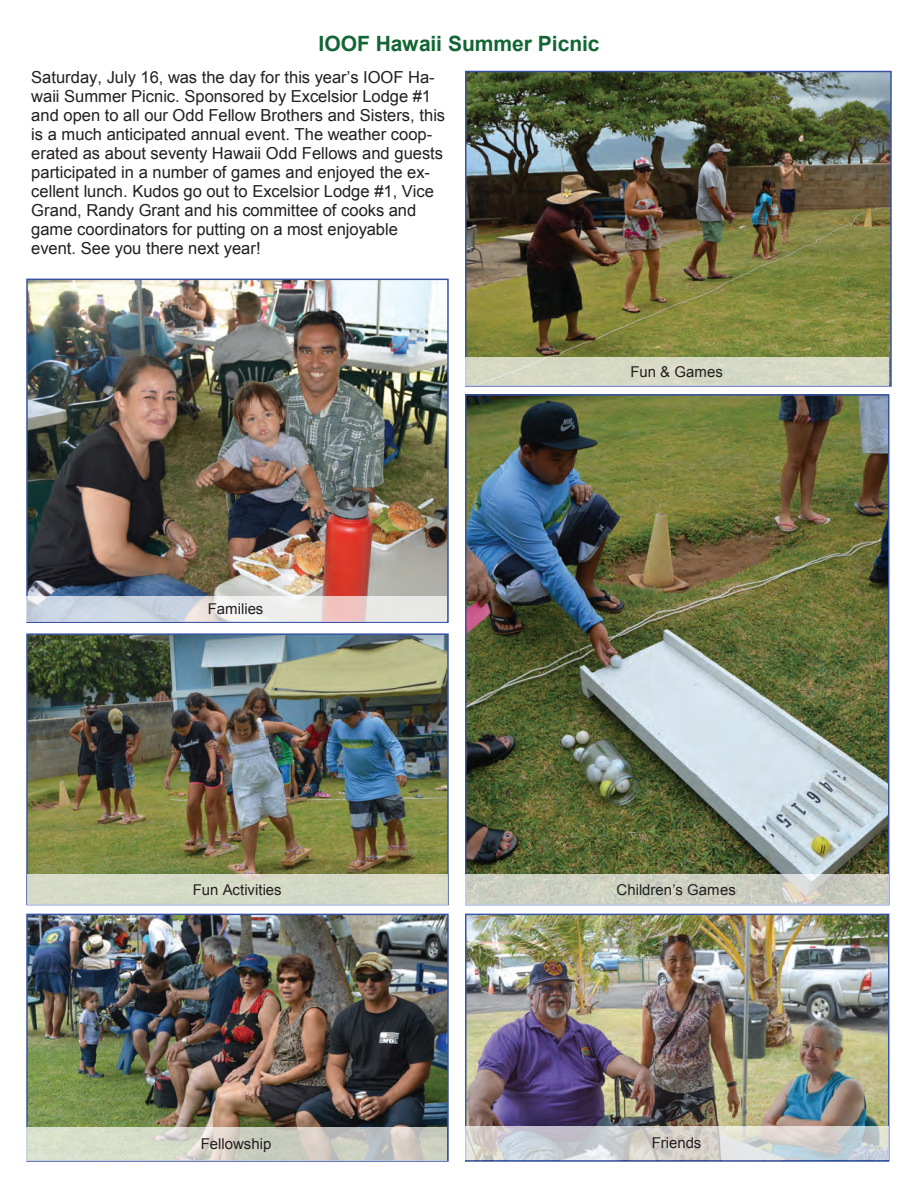
<style>
.page{position:relative;width:918px;height:1188px;background:#fff}
.page>*{position:absolute;margin:0;border:0;box-sizing:border-box;transform-origin:0 0}
.t1{font:700 21px "Arial";color:#126634}
.t2{font:16.5px/19px "Arial";color:#231f20}
.t3{font:15px "Arial";color:#231f20}
</style>
<div class="page">
<img style="left:29px;top:636px;width:417px;height:238px">
<div style="left:26px;top:633px;width:423px;height:272px;border:2px solid #3853a3"></div>
<img style="left:29px;top:282px;width:417px;height:314px">
<div style="left:26px;top:279px;width:423px;height:344px;border:2px solid #3853a3"></div>
<img style="left:468px;top:397px;width:418px;height:477px">
<img style="left:29px;top:917px;width:417px;height:210px">
<div style="left:26px;top:914px;width:423px;height:248px;border:2px solid #3853a3"></div>
<img style="left:468px;top:74px;width:421px;height:284px">
<div style="left:465px;top:71px;width:427px;height:316px;border:2px solid #3853a3"></div>
<img style="left:468px;top:917px;width:418px;height:209px">
<div style="left:465px;top:914px;width:424px;height:248px;border:2px solid #3853a3"></div>
<div style="left:25px;top:596px;width:422px;height:26px;background:#fff;opacity:.7"></div>
<div style="left:465px;top:358px;width:424px;height:28px;background:#d6dac4"></div>
<div style="left:464px;top:874px;width:425px;height:31px;background:#fff;opacity:.7"></div>
<div style="left:27px;top:874px;width:421px;height:31px;background:#d5dac5"></div>
<div style="left:26px;top:1127px;width:421px;height:34px;background:#fff;opacity:.7"></div>
<div style="left:465px;top:1126px;width:424px;height:34px;background:#fff;opacity:.7"></div>
<p class="t1" style="left:318px;top:30px;width:283px">IOOF Hawaii Summer Picnic</p>
<p class="t2" style="left:31px;top:68px;width:415px">Saturday, July 16, was the day for this year’s IOOF Ha&shy;waii Summer Picnic. Sponsored by Excelsior Lodge #1 and open to all our Odd Fellow Brothers and Sisters, this is a much anticipated annual event. The weather coop&shy;erated as about seventy Hawaii Odd Fellows and guests participated in a number of games and enjoyed the ex&shy;cellent lunch. Kudos go out to Excelsior Lodge #1, Vice Grand, Randy Grant and his committee of cooks and game coordinators for putting on a most enjoyable event. See you there next year!</p>
<p class="t3" style="left:630px;top:362px;width:94px">Fun &amp; Games</p>
<p class="t3" style="left:208px;top:599px;width:57px">Families</p>
<p class="t3" style="left:193px;top:880px;width:90px">Fun Activities</p>
<p class="t3" style="left:617px;top:880px;width:121px">Children’s Games</p>
<p class="t3" style="left:201px;top:1134px;width:72px">Fellowship</p>
<p class="t3" style="left:652px;top:1133px;width:51px">Friends</p>
</div>
